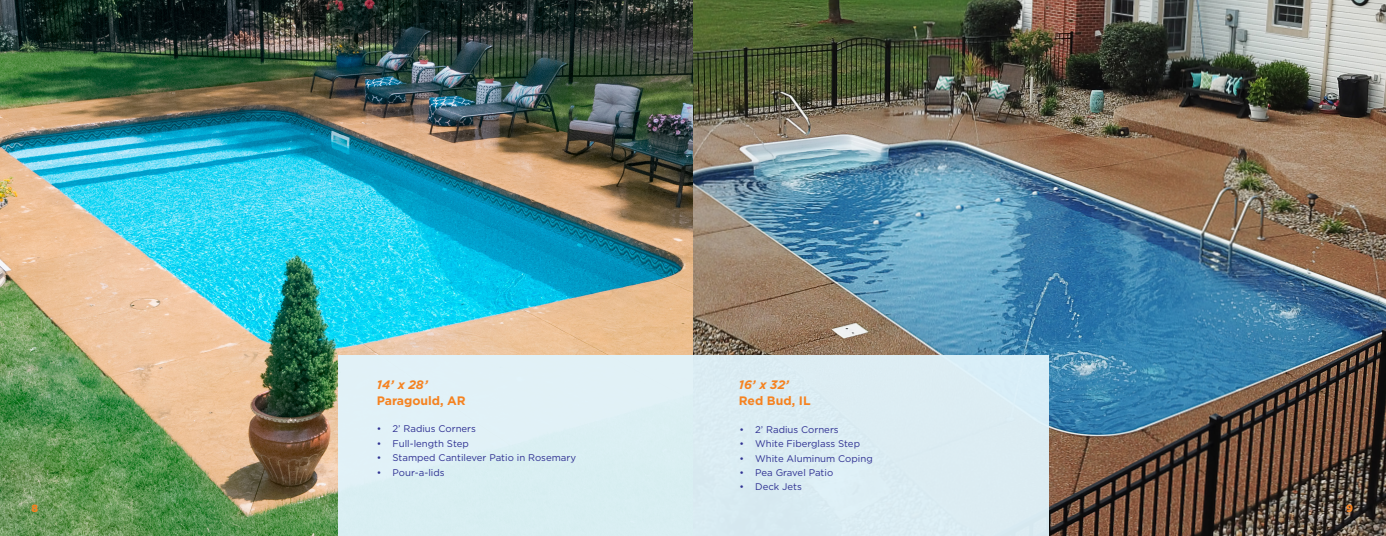
<style>
.page{position:relative;width:1386px;height:536px;background:#fff}
.page>*{position:absolute;margin:0;border:0;box-sizing:border-box;transform-origin:0 0}
.t1{font:700 12.25px "Gotham HTF";color:#f58220}
.t2{font:italic 700 12.25px "Gotham HTF";color:#f58220}
.t3{font:900 10.5px "Gotham";color:#f58220}
.t4{font:9.62px "Gotham HTF";color:#2e3092}
</style>
<div class="page">
<img style="left:0;top:0;width:1386px;height:536px">
<div style="left:338px;top:355px;width:355px;height:181px;background:#dcf0f4"></div>
<div style="left:693px;top:355px;width:355px;height:181px;background:#dcecf3"></div>
<p class="t2" style="left:377px;top:377px;width:53px">14’ x 28’</p>
<p class="t1" style="left:377px;top:394px;width:91px">Paragould, AR</p>
<p class="t4" style="left:377px;top:423px;width:101px">• 2’ Radius Corners</p>
<p class="t4" style="left:377px;top:438px;width:94px">• Full-length Step</p>
<p class="t4" style="left:377px;top:452px;width:201px">• Stamped Cantilever Patio in Rosemary</p>
<p class="t4" style="left:377px;top:466px;width:69px">• Pour-a-lids</p>
<p class="t2" style="left:739px;top:377px;width:52px">16’ x 32’</p>
<p class="t1" style="left:739px;top:394px;width:73px">Red Bud, IL</p>
<p class="t4" style="left:739px;top:424px;width:101px">• 2’ Radius Corners</p>
<p class="t4" style="left:739px;top:438px;width:122px">• White Fiberglass Step</p>
<p class="t4" style="left:739px;top:453px;width:135px">• White Aluminum Coping</p>
<p class="t4" style="left:739px;top:467px;width:95px">• Pea Gravel Patio</p>
<p class="t4" style="left:739px;top:481px;width:64px">• Deck Jets</p>
<p class="t3" style="left:32px;top:502px;width:8px">8</p>
<p class="t3" style="left:1346px;top:502px;width:8px">9</p>
</div>
